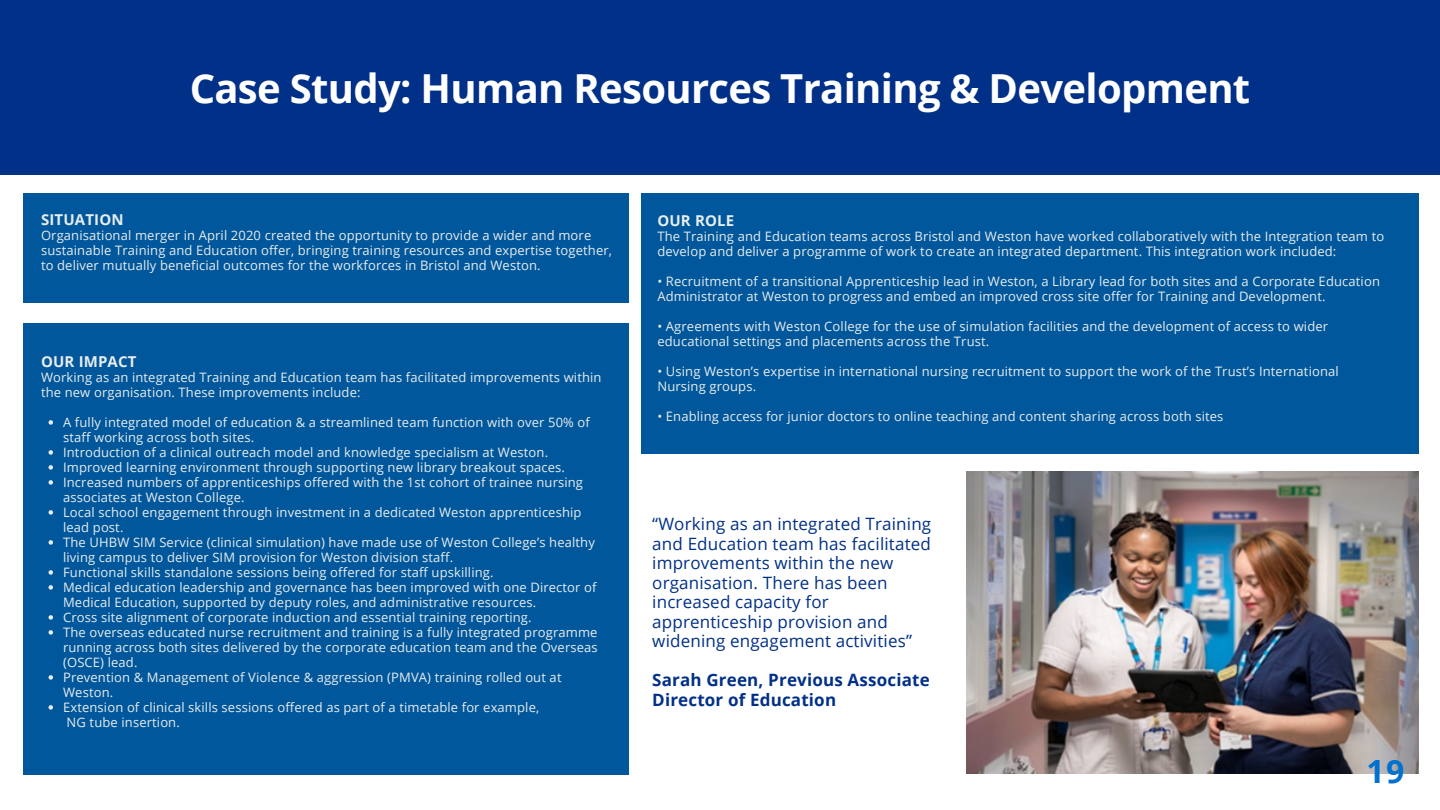
<style>
.page{position:relative;width:1440px;height:810px;background:#fff}
.page>*{position:absolute;margin:0;border:0;box-sizing:border-box;transform-origin:0 0}
.t1{font:700 40px "Open Sans";letter-spacing:-.015em;color:#fff}
.t2{font:700 32px "Open Sans";color:#0072ce}
.t3{font:17px/19.5px "Open Sans";letter-spacing:.01em;color:#003087}
.t4{font:700 17px/19.5px "Open Sans";letter-spacing:.01em;color:#003087}
.t5{font:700 15px "Open Sans";letter-spacing:.01em;color:#e8edee}
.t6{font:13px/15px "Open Sans";letter-spacing:.01em;color:#e8edee}
</style>
<div class="page">
<div style="left:0;top:0;width:1439px;height:175px;background:#003087"></div>
<div style="left:23px;top:193px;width:606px;height:109px;background:#01579b"></div>
<div style="left:23px;top:324px;width:606px;height:450px;background:#01579b"></div>
<div style="left:641px;top:193px;width:777px;height:261px;background:#01579b"></div>
<img style="left:967px;top:472px;width:451px;height:302px">
<svg style="left:49px;top:420px;width:4px;height:5px"></svg>
<svg style="left:49px;top:450px;width:4px;height:5px"></svg>
<svg style="left:49px;top:465px;width:4px;height:5px"></svg>
<svg style="left:49px;top:480px;width:4px;height:5px"></svg>
<svg style="left:49px;top:510px;width:4px;height:5px"></svg>
<svg style="left:49px;top:540px;width:4px;height:5px"></svg>
<svg style="left:49px;top:570px;width:4px;height:5px"></svg>
<svg style="left:49px;top:585px;width:4px;height:5px"></svg>
<svg style="left:49px;top:615px;width:4px;height:5px"></svg>
<svg style="left:49px;top:630px;width:4px;height:5px"></svg>
<svg style="left:49px;top:675px;width:4px;height:5px"></svg>
<svg style="left:49px;top:705px;width:4px;height:5px"></svg>
<h1 class="t1" style="left:190px;top:60px;width:1062px">Case Study: Human Resources Training &amp; Development</h1>
<p class="t5" style="left:41px;top:209px;width:84px">SITUATION</p>
<p class="t6" style="left:41px;top:227px;width:573px">Organisational merger in April 2020 created the opportunity to provide a wider and more sustainable Training and Education offer, bringing training resources and expertise together, to deliver mutually beneficial outcomes for the workforces in Bristol and Weston.</p>
<p class="t5" style="left:41px;top:351px;width:97px">OUR IMPACT</p>
<p class="t6" style="left:41px;top:369px;width:562px">Working as an integrated Training and Education team has facilitated improvements within the new organisation. These improvements include:</p>
<p class="t6" style="left:63px;top:414px;width:536px">A fully integrated model of education &amp; a streamlined team function with over 50% of staff working across both sites.<br>Introduction of a clinical outreach model and knowledge specialism at Weston.<br>Improved learning environment through supporting new library breakout spaces.<br>Increased numbers of apprenticeships offered with the 1st cohort of trainee nursing associates at Weston College.<br>Local school engagement through investment in a dedicated Weston apprenticeship lead post.<br>The UHBW SIM Service (clinical simulation) have made use of Weston College’s healthy living campus to deliver SIM provision for Weston division staff.<br>Functional skills standalone sessions being offered for staff upskilling.<br>Medical education leadership and governance has been improved with one Director of Medical Education, supported by deputy roles, and administrative resources.<br>Cross site alignment of corporate induction and essential training reporting.<br>The overseas educated nurse recruitment and training is a fully integrated programme running across both sites delivered by the corporate education team and the Overseas (OSCE) lead.<br>Prevention &amp; Management of Violence &amp; aggression (PMVA) training rolled out at Weston.<br>Extension of clinical skills sessions offered as part of a timetable for example,<br>NG tube insertion.</p>
<p class="t5" style="left:657px;top:210px;width:78px">OUR ROLE</p>
<p class="t6" style="left:657px;top:228px;width:728px">The Training and Education teams across Bristol and Weston have worked collaboratively with the Integration team to develop and deliver a programme of work to create an integrated department. This integration work included:</p>
<p class="t6" style="left:657px;top:273px;width:724px">• Recruitment of a transitional Apprenticeship lead in Weston, a Library lead for both sites and a Corporate Education<br>Administrator at Weston to progress and embed an improved cross site offer for Training and Development.</p>
<p class="t6" style="left:657px;top:318px;width:672px">• Agreements with Weston College for the use of simulation facilities and the development of access to wider educational settings and placements across the Trust.</p>
<p class="t6" style="left:657px;top:363px;width:683px">• Using Weston’s expertise in international nursing recruitment to support the work of the Trust’s International<br>Nursing groups.</p>
<p class="t6" style="left:657px;top:408px;width:568px">• Enabling access for junior doctors to online teaching and content sharing across both sites</p>
<h3 class="t3" style="left:652px;top:514px;width:280px">“Working as an integrated Training and Education team has facilitated improvements within the new organisation. There has been increased capacity for apprenticeship provision and widening engagement activities”</h3>
<h3 class="t4" style="left:652px;top:670px;width:279px">Sarah Green, Previous Associate<br>Director of Education</h3>
<h2 class="t2" style="left:1366px;top:749px;width:40px">19</h2>
</div>
